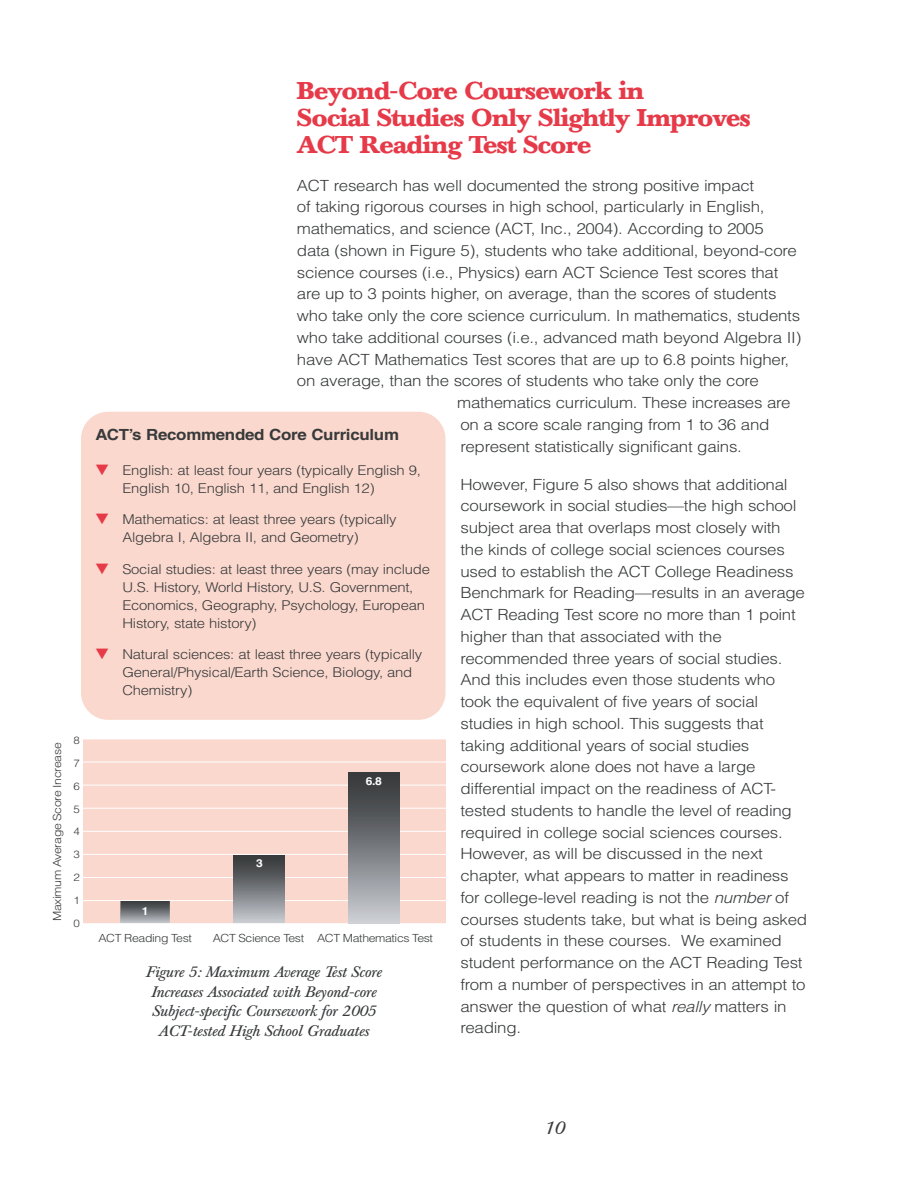
<style>
.page{position:relative;width:918px;height:1188px;background:#fff}
.page>*{position:absolute;margin:0;border:0;box-sizing:border-box;transform-origin:0 0}
.t1{font:700 24px/27px "Baskerville BE";letter-spacing:-.02em;color:#e63a49}
.t2{font:italic 18px "Baskerville BE";color:#383a3b;scale:1.1 1}
.t3{font:300 15.3px/21.8px "Helvetica";letter-spacing:-.015em;color:#383a3b;scale:1.1 1}
.t4{font:700 15.3px "Helvetica";letter-spacing:-.015em;color:#383a3b;scale:1.1 1}
.t5{font:italic 15px/19.5px "Baskerville BE";letter-spacing:-.02em;color:#383a3b;text-align:center;scale:1.1 1}
.t6{font:300 13.5px/18px "Helvetica";letter-spacing:-.015em;color:#383a3b;scale:1.1 1}
.t7{font:300 11.1px "Helvetica";letter-spacing:-.03em;color:#383a3b;scale:1.1 1}
.t8{font:700 10.95px "Helvetica";color:#fff;scale:1.1 1}
.t9{font:300 10.5px/23px "Helvetica";color:#383a3b;text-align:justify;scale:1.1 1}
.s1{font-style:italic}
.s2{color:#e63a49}
</style>
<div class="page">
<div style="left:83px;top:739px;width:363px;height:185px;background:#fad8cd"></div>
<hr style="left:82px;top:900px;width:364px;height:1px;background:#fff">
<hr style="left:82px;top:877px;width:364px;height:1px;background:#fff">
<hr style="left:82px;top:854px;width:364px;height:1px;background:#fff">
<hr style="left:82px;top:831px;width:364px;height:1px;background:#fff">
<hr style="left:82px;top:808px;width:364px;height:1px;background:#fff">
<hr style="left:82px;top:785px;width:364px;height:1px;background:#fff">
<hr style="left:82px;top:762px;width:364px;height:1px;background:#fff">
<hr style="left:82px;top:739px;width:364px;height:1px;background:#fff">
<svg style="left:120px;top:901px;width:50px;height:22px"></svg>
<div style="left:234px;top:854px;width:51px;height:70px;background:linear-gradient(to bottom,#2a2c2e,#c6c9cf)"></div>
<hr style="left:82px;top:923px;width:364px;height:1px;background:#fff">
<div style="left:348px;top:772px;width:51px;height:151px;background:linear-gradient(to bottom,#2b2e2f,#c9ccd2)"></div>
<div style="left:81px;top:412px;width:365px;height:308px;background:#fad8cd;border-radius:27px"></div>
<p class="t7" style="left:53px;top:921px;width:164px;rotate:-90deg">Maximum Average Score Increase</p>
<p class="t9" style="left:73px;top:730px;width:7px">8</p>
<p class="t9" style="left:73px;top:753px;width:7px">7</p>
<p class="t9" style="left:73px;top:775px;width:7px">6<br>5<br>4<br>3<br>2<br>1<br>0</p>
<h1 class="t1" style="left:297px;top:80px;width:455px">Beyond-Core Coursework in<br>Social Studies Only Slightly Improves<br>ACT Reading Test Score</h1>
<p class="t3" style="left:297px;top:176px;width:417px">ACT research has well documented the strong positive impact</p>
<p class="t3" style="left:297px;top:198px;width:427px">of taking rigorous courses in high school, particularly in English,</p>
<p class="t3" style="left:297px;top:219px;width:426px">mathematics, and science (ACT, Inc., 2004). According to 2005</p>
<p class="t3" style="left:297px;top:241px;width:456px">data (shown in Figure 5), students who take additional, beyond-core</p>
<p class="t3" style="left:297px;top:263px;width:439px">science courses (i.e., Physics) earn ACT Science Test scores that</p>
<p class="t3" style="left:297px;top:285px;width:437px">are up to 3 points higher, on average, than the scores of students</p>
<p class="t3" style="left:297px;top:306px;width:459px">who take only the core science curriculum. In mathematics, students</p>
<p class="t3" style="left:297px;top:328px;width:460px">who take additional courses (i.e., advanced math beyond Algebra II)</p>
<p class="t3" style="left:297px;top:350px;width:449px">have ACT Mathematics Test scores that are up to 6.8 points higher,</p>
<p class="t3" style="left:297px;top:372px;width:421px">on average, than the scores of students who take only the core</p>
<p class="t3" style="left:457px;top:393px;width:305px">mathematics curriculum. These increases are</p>
<p class="t3" style="left:460px;top:415px;width:282px">on a score scale ranging from 1 to 36 and</p>
<p class="t3" style="left:460px;top:437px;width:257px">represent statistically significant gains.</p>
<p class="t3" style="left:460px;top:475px;width:317px">However, Figure 5 also shows that additional coursework in social studies—the high school subject area that overlaps most closely with the kinds of college social sciences courses used to establish the ACT College Readiness Benchmark for Reading—results in an average ACT Reading Test score no more than 1 point higher than that associated with the recommended three years of social studies.<br>And this includes even those students who took the equivalent of five years of social studies in high school. This suggests that taking additional years of social studies coursework alone does not have a large differential impact on the readiness of ACT&shy;tested students to handle the level of reading required in college social sciences courses.<br>However, as will be discussed in the next chapter, what appears to matter in readiness for college-level reading is not the <span class="s1">number</span> of courses students take, but what is being asked of students in these courses. We examined student performance on the ACT Reading Test from a number of perspectives in an attempt to answer the question of what <span class="s1">really</span>matters in reading.</p>
<p class="t4" style="left:95px;top:429px;width:277px">ACT’s Recommended Core Curriculum</p>
<p class="t6" style="left:122px;top:462px;width:273px;text-indent:-27px"><span class="s2">▼</span> English: at least four years (typically English 9,<br>English 10, English 11, and English 12)</p>
<p class="t6" style="left:122px;top:512px;width:251px;text-indent:-27px"><span class="s2">▼</span> Mathematics: at least three years (typically<br>Algebra I, Algebra II, and Geometry)</p>
<p class="t6" style="left:122px;top:561px;width:281px;text-indent:-27px"><span class="s2">▼</span> Social studies: at least three years (may include U.S. History, World History, U.S. Government, Economics, Geography, Psychology, European History, state history)</p>
<p class="t6" style="left:122px;top:647px;width:274px;text-indent:-27px"><span class="s2">▼</span> Natural sciences: at least three years (typically<br>General/Physical/Earth Science, Biology, and<br>Chemistry)</p>
<p class="t8" style="left:366px;top:777px;width:16px">6.8</p>
<p class="t8" style="left:256px;top:859px;width:8px">3</p>
<p class="t8" style="left:142px;top:907px;width:8px">1</p>
<p class="t7" style="left:98px;top:934px;width:86px">ACT Reading Test</p>
<p class="t7" style="left:213px;top:934px;width:85px">ACT Science Test</p>
<p class="t7" style="left:317px;top:934px;width:107px">ACT Mathematics Test</p>
<p class="t5" style="left:145px;top:964px;width:216px">Figure 5: Maximum Average Test Score Increases Associated with Beyond-core Subject-specific Coursework for 2005<br>ACT-tested High School Graduates</p>
<p class="t2" style="left:543px;top:1120px;width:20px">10</p>
</div>
